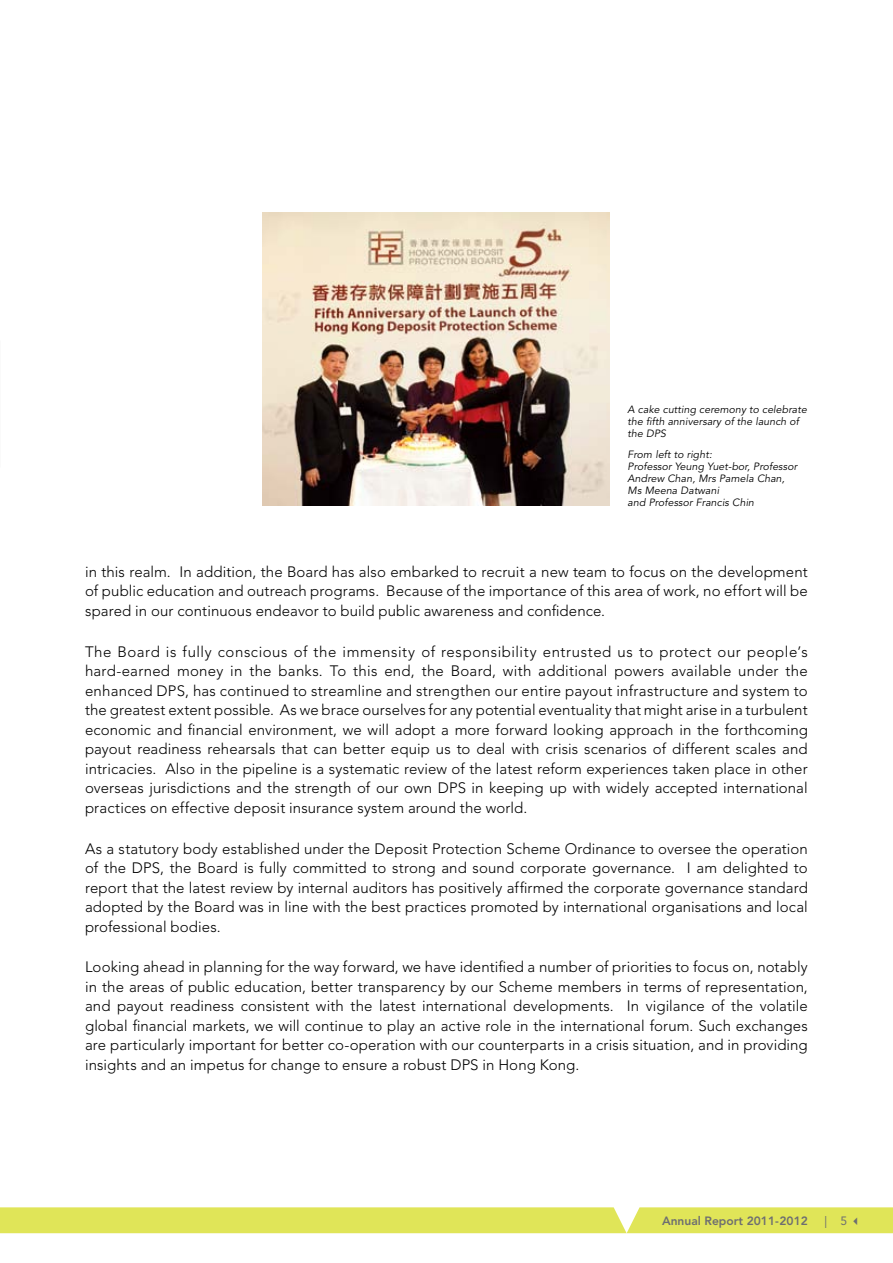
<style>
.page{position:relative;width:893px;height:1263px;background:#fff}
.page>*{position:absolute;margin:0;border:0;box-sizing:border-box;transform-origin:0 0}
.t1{font:300 15px/19.5px "Avenir";letter-spacing:.005em;color:#000;text-align:justify}
.t2{font:800 12px "Avenir";color:#6d6e71}
.t3{font:12px "Avenir";color:#6d6e71}
.t4{font:italic 10.5px/12px "Avenir";letter-spacing:.01em;color:#000}
</style>
<div class="page">
<div style="left:0;top:1207px;width:893px;height:26px;background:#e0e558"></div>
<img style="left:263px;top:213px;width:347px;height:293px">
<p class="t4" style="left:628px;top:404px;width:181px">A cake cutting ceremony to celebrate the fifth anniversary of the launch of the DPS</p>
<p class="t4" style="left:628px;top:448px;width:171px">From left to right:<br>Professor Yeung Yuet-bor, Professor<br>Andrew Chan, Mrs Pamela Chan,<br>Ms Meena Datwani<br>and Professor Francis Chin</p>
<p class="t1" style="left:85px;top:562px;width:724px">in this realm. In addition, the Board has also embarked to recruit a new team to focus on the development of public education and outreach programs. Because of the importance of this area of work, no effort will be spared in our continuous endeavor to build public awareness and confidence.</p>
<p class="t1" style="left:85px;top:642px;width:724px">The Board is fully conscious of the immensity of responsibility entrusted us to protect our people’s hard-earned money in the banks. To this end, the Board, with additional powers available under the enhanced DPS, has continued to streamline and strengthen our entire payout infrastructure and system to the greatest extent possible. As we brace ourselves for any potential eventuality that might arise in a turbulent economic and financial environment, we will adopt a more forward looking approach in the forthcoming payout readiness rehearsals that can better equip us to deal with crisis scenarios of different scales and intricacies. Also in the pipeline is a systematic review of the latest reform experiences taken place in other overseas jurisdictions and the strength of our own DPS in keeping up with widely accepted international practices on effective deposit insurance system around the world.</p>
<p class="t1" style="left:85px;top:839px;width:724px">As a statutory body established under the Deposit Protection Scheme Ordinance to oversee the operation of the DPS, the Board is fully committed to strong and sound corporate governance. I am delighted to report that the latest review by internal auditors has positively affirmed the corporate governance standard adopted by the Board was in line with the best practices promoted by international organisations and local professional bodies.</p>
<p class="t1" style="left:85px;top:957px;width:724px">Looking ahead in planning for the way forward, we have identified a number of priorities to focus on, notably in the areas of public education, better transparency by our Scheme members in terms of representation, and payout readiness consistent with the latest international developments. In vigilance of the volatile global financial markets, we will continue to play an active role in the international forum. Such exchanges are particularly important for better co-operation with our counterparts in a crisis situation, and in providing insights and an impetus for change to ensure a robust DPS in Hong Kong.</p>
<p class="t2" style="left:662px;top:1213px;width:147px">Annual Report 2011-2012</p>
<p class="t3" style="left:824px;top:1214px;width:40px">| 5 ✓</p>
</div>
